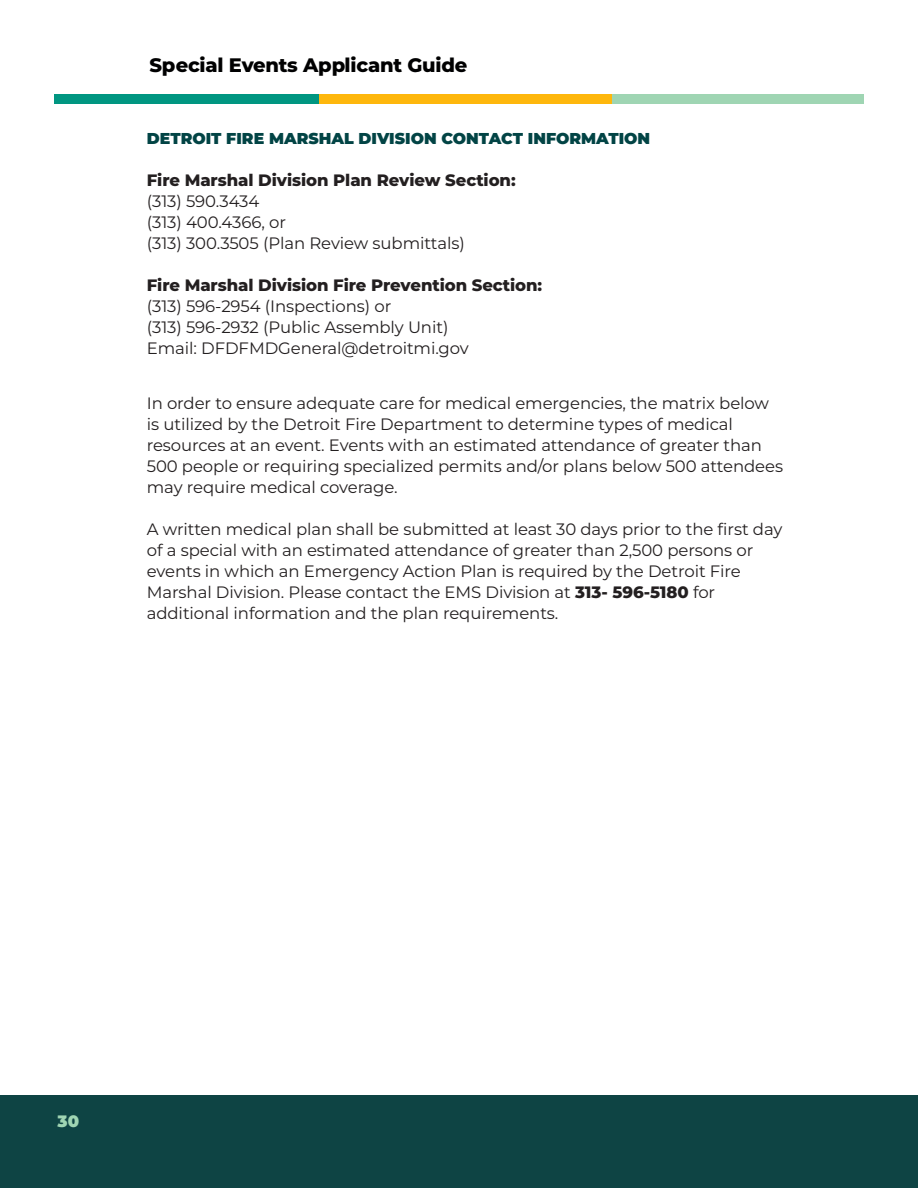
<style>
.page{position:relative;width:918px;height:1188px;background:#fff}
.page>*{position:absolute;margin:0;border:0;box-sizing:border-box;transform-origin:0 0}
.t1{font:800 19.5px "Montserrat";letter-spacing:-.01em;color:#000001}
.Boxed_text{font:16.5px/21px "Montserrat";letter-spacing:-.005em;color:#231f20}
.t2{font:800 16.5px/21px "Montserrat";letter-spacing:-.005em;color:#231f20}
.t3{font:900 16.5px "Montserrat";color:#9fd5b3}
.t4{font:900 15.75px "Montserrat";color:#024445}
.s1{font-weight:400}
.s2{font-weight:800}
</style>
<div class="page">
<div style="left:54px;top:94px;width:810px;height:9px;background:#009681"></div>
<div style="left:320px;top:94px;width:298px;height:9px;background:#feb70d"></div>
<div style="left:612px;top:94px;width:252px;height:9px;background:#9fd5b3"></div>
<div style="left:0;top:1095px;width:918px;height:93px;background:#0e4444"></div>
<p class="t1" style="left:150px;top:50px;width:319px">Special Events Applicant Guide</p>
<p class="t4" style="left:147px;top:126px;width:505px">DETROIT FIRE MARSHAL DIVISION CONTACT INFORMATION</p>
<p class="t2" style="left:147px;top:169px;width:370px">Fire Marshal Division Plan Review Section: <span class="s1">(313) 590.3434</span></p>
<p class="Boxed_text" style="left:147px;top:211px;width:320px">(313) 400.4366, or<br>(313) 300.3505 (Plan Review submittals)</p>
<p class="Boxed_text" style="left:147px;top:274px;width:397px"><span class="s2">Fire Marshal Division Fire Prevention Section: </span>(313) 596-2954 (Inspections) or<br>(313) 596-2932 (Public Assembly Unit)</p>
<p class="Boxed_text" style="left:147px;top:337px;width:323px">Email: DFDFMDGeneral@detroitmi.gov</p>
<p class="Boxed_text" style="left:147px;top:392px;width:638px">In order to ensure adequate care for medical emergencies, the matrix below is utilized by the Detroit Fire Department to determine types of medical resources at an event. Events with an estimated attendance of greater than 500 people or requiring specialized permits and/or plans below 500 attendees may require medical coverage.</p>
<p class="Boxed_text" style="left:147px;top:518px;width:637px">A written medical plan shall be submitted at least 30 days prior to the first day of a special with an estimated attendance of greater than 2,500 persons or events in which an Emergency Action Plan is required by the Detroit Fire Marshal Division. Please contact the EMS Division at <span class="s2">313- 596-5180</span> for additional information and the plan requirements.</p>
<p class="t3" style="left:58px;top:1109px;width:23px">30</p>
</div>
